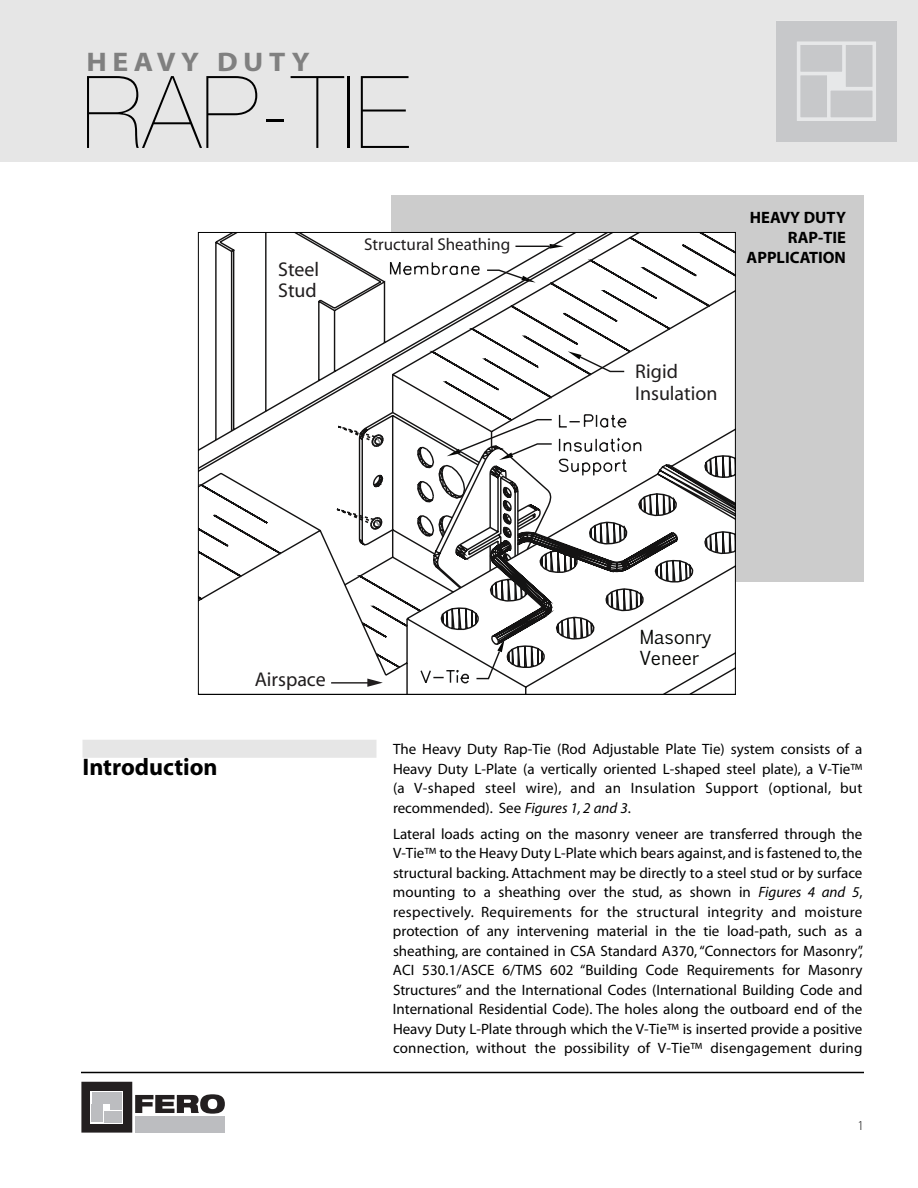
<style>
.page{position:relative;width:918px;height:1188px;background:#fff}
.page>*{position:absolute;margin:0;border:0;box-sizing:border-box;transform-origin:0 0}
.t1{font:200 100.65px "Helvetica Neue";color:#000}
.t2{font:700 27px "Myriad";letter-spacing:.19em;color:#808080;scale:1.1 1}
.t3{font:700 24px "Myriad";color:#000}
.t4{font:19.95px/21.3px "Myriad";color:#201d1e}
.t5{font:18.6px/21.5px "Euphemia UCAS";color:#040503}
.t6{font:17.1px "Myriad";color:#201d1e}
.t7{font:700 16.5px/19.8px "Myriad";color:#000;text-align:right}
.t8{font:15px/19.5px "Myriad";letter-spacing:.015em;color:#000;text-align:justify}
.t9{font:13.5px "Myriad MM 215 wt 600 wd";color:#000}
.s1{font-style:italic}
</style>
<div class="page">
<div style="left:135px;top:1116px;width:90px;height:17px;background:#bcbdc0"></div>
<svg style="left:135px;top:1094px;width:90px;height:20px"></svg>
<div style="left:82px;top:1082px;width:50px;height:50px;background:#231f20"></div>
<div style="left:81px;top:1082px;width:51px;height:51px;border:1px solid #231f20"></div>
<svg style="left:91px;top:1091px;width:32px;height:32px"></svg>
<div style="left:92px;top:1105px;width:11px;height:17px;background:#bcbdc0"></div>
<div style="left:110px;top:1092px;width:12px;height:18px;background:#bcbdc0"></div>
<div style="left:104px;top:1111px;width:18px;height:11px;background:#bcbdc0"></div>
<div style="left:92px;top:1092px;width:17px;height:12px;background:#bcbdc0"></div>
<hr style="left:81px;top:1072px;width:783px;height:1px;background:#000">
<div style="left:82px;top:740px;width:294px;height:18px;background:#e6e6e6"></div>
<div style="left:392px;top:195px;width:472px;height:387px;background:#ccc"></div>
<svg style="left:215px;top:234px;width:519px;height:459px"></svg>
<svg style="left:711px;top:455px;width:23px;height:191px"></svg>
<svg style="left:200px;top:258px;width:511px;height:411px"></svg>
<svg style="left:628px;top:234px;width:106px;height:74px"></svg>
<hr style="left:331px;top:682px;width:39px;height:2px;background:#201d1e">
<svg style="left:335px;top:351px;width:307px;height:336px"></svg>
<div style="left:0;top:0;width:918px;height:162px;background:#e6e6e6"></div>
<div style="left:776px;top:21px;width:121px;height:120px;background:#c7c8ca"></div>
<div style="left:797px;top:42px;width:79px;height:78px;background:#e7e8e9"></div>
<div style="left:797px;top:42px;width:79px;height:79px;border:1px solid #e7e8e9"></div>
<div style="left:845px;top:44px;width:28px;height:43px;background:#c7c8ca"></div>
<div style="left:845px;top:44px;width:28px;height:44px;border:1px solid #e7e8e9"></div>
<div style="left:800px;top:75px;width:28px;height:43px;background:#c7c8ca"></div>
<div style="left:800px;top:75px;width:28px;height:43px;border:1px solid #e7e8e9"></div>
<div style="left:830px;top:90px;width:43px;height:28px;background:#c7c8ca"></div>
<div style="left:830px;top:90px;width:43px;height:28px;border:1px solid #e7e8e9"></div>
<div style="left:800px;top:44px;width:43px;height:28px;background:#c7c8ca"></div>
<div style="left:800px;top:44px;width:43px;height:29px;border:1px solid #e7e8e9"></div>
<h2 class="t2" style="left:86px;top:52px;width:205px">HEAVY DUTY</h2>
<h1 class="t1" style="left:82px;top:54px;width:329px">RAP-TIE</h1>
<h3 class="t4" style="left:278px;top:260px;width:42px">Steel<br>Stud</h3>
<p class="t6" style="left:364px;top:238px;width:148px">Structural Sheathing</p>
<h3 class="t4" style="left:255px;top:670px;width:73px">Airspace</h3>
<p class="t7" style="left:747px;top:209px;width:101px">HEAVY DUTY<br>RAP-TIE<br>APPLICATION</p>
<h3 class="t4" style="left:635px;top:363px;width:84px">Rigid<br>Insulation</h3>
<p class="t5" style="left:640px;top:626px;width:73px">Masonry<br>Veneer</p>
<h3 class="t3" style="left:82px;top:758px;width:137px">Introduction</h3>
<p class="t8" style="left:393px;top:741px;width:471px">The Heavy Duty Rap-Tie (Rod Adjustable Plate Tie) system consists of a Heavy Duty L-Plate (a vertically oriented L-shaped steel plate), a V-Tie™ (a V-shaped steel wire), and an Insulation Support (optional, but recommended). See <span class="s1">Figures 1, 2 and 3</span>.</p>
<p class="t8" style="left:393px;top:825px;width:472px">Lateral loads acting on the masonry veneer are transferred through the V-Tie™ to the Heavy Duty L-Plate which bears against, and is fastened to,the structural backing. Attachment may be directly to a steel stud or by surface mounting to a sheathing over the stud, as shown in <span class="s1">Figures 4 and 5</span>, respectively. Requirements for the structural integrity and moisture protection of any intervening material in the tie load-path, such as a sheathing, are contained in CSA Standard A370,“Connectors for Masonry”, ACI 530.1/ASCE 6/TMS 602 “Building Code Requirements for Masonry Structures” and the International Codes (International Building Code and International Residential Code). The holes along the outboard end of the Heavy Duty L-Plate through which the V-Tie™ is inserted provide a positive connection, without the possibility of V-Tie™ disengagement during</p>
<p class="t9" style="left:857px;top:1121px;width:8px">1</p>
</div>
